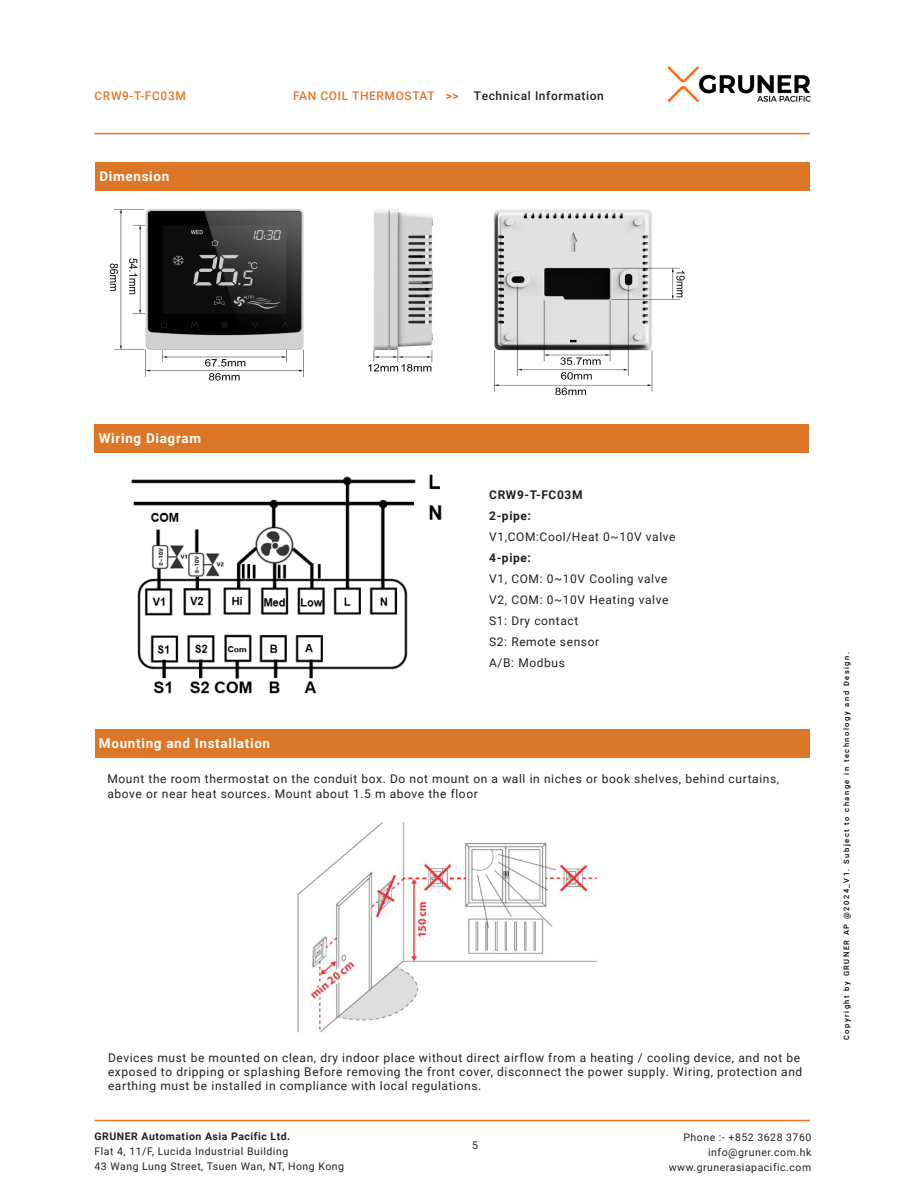
<style>
.page{position:relative;width:918px;height:1188px;background:#fff}
.page>*{position:absolute;margin:0;border:0;box-sizing:border-box;transform-origin:0 0}
.fix_font_style{font:700 13.5px "Roboto";letter-spacing:.05em;color:#fff}
.fix_font_style-2{font:12px/15px "Roboto";letter-spacing:.05em;color:#231f20}
.Default{font:12px/14.4px "Roboto";letter-spacing:.05em;color:#231f20}
.t1{font:500 12px "Roboto";letter-spacing:.05em;color:#231f20}
.fix_font_style-3{font:700 12px "Roboto";letter-spacing:.05em;color:#231f20}
.t2{font:500 12px "Roboto";letter-spacing:.05em;color:#e67625}
.t3{font:10.5px/15px "Roboto";letter-spacing:.05em;color:#231f20}
.t4{font:700 10.5px "Roboto";letter-spacing:.05em;color:#231f20}
.t5{font:500 7.5px "Roboto";letter-spacing:.2em;color:#000}
.s1{color:#e67625}
.s2{font-weight:700;color:#e67625}
</style>
<div class="page">
<hr style="left:94px;top:1120px;width:716px;height:1px;background:#ec7523">
<hr style="left:94px;top:133px;width:716px;height:1px;background:#ec7523">
<img style="left:669px;top:67px;width:141px;height:34px">
<img style="left:109px;top:209px;width:576px;height:187px">
<div style="left:95px;top:163px;width:715px;height:28px;background:#dd7626"></div>
<div style="left:94px;top:425px;width:715px;height:28px;background:#dd7626"></div>
<img style="left:131px;top:474px;width:311px;height:220px">
<div style="left:95px;top:729px;width:715px;height:28px;background:#dd7626"></div>
<img style="left:297px;top:822px;width:301px;height:211px">
<p class="t2" style="left:94px;top:88px;width:93px">CRW9-T-FC03M</p>
<p class="t1" style="left:293px;top:88px;width:312px"><span class="s1">FAN COIL THERMOSTAT</span> <span class="s2">&gt;&gt;</span> Technical Information</p>
<p class="fix_font_style" style="left:99px;top:167px;width:72px">Dimension</p>
<p class="fix_font_style" style="left:99px;top:429px;width:104px">Wiring Diagram</p>
<p class="fix_font_style-3" style="left:489px;top:487px;width:95px">CRW9-T-FC03M</p>
<p class="fix_font_style-3" style="left:489px;top:508px;width:43px">2-pipe:</p>
<p class="fix_font_style-2" style="left:489px;top:529px;width:188px">V1,COM:Cool/Heat 0~10V valve</p>
<p class="fix_font_style-3" style="left:489px;top:550px;width:43px">4-pipe:</p>
<p class="fix_font_style-2" style="left:489px;top:571px;width:180px">V1, COM: 0~10V Cooling valve</p>
<p class="fix_font_style-2" style="left:489px;top:592px;width:181px">V2, COM: 0~10V Heating valve</p>
<p class="fix_font_style-2" style="left:489px;top:613px;width:91px">S1: Dry contact</p>
<p class="fix_font_style-2" style="left:489px;top:634px;width:111px">S2: Remote sensor</p>
<p class="fix_font_style-2" style="left:489px;top:655px;width:77px">A/B: Modbus</p>
<p class="fix_font_style" style="left:99px;top:734px;width:173px">Mounting and Installation</p>
<p class="fix_font_style-2" style="left:107px;top:770px;width:673px">Mount the room thermostat on the conduit box. Do not mount on a wall in niches or book shelves, behind curtains, above or near heat sources. Mount about 1.5 m above the floor</p>
<p class="Default" style="left:108px;top:1050px;width:696px">Devices must be mounted on clean, dry indoor place without direct airflow from a heating / cooling device, and not be exposed to dripping or splashing Before removing the front cover, disconnect the power supply. Wiring, protection and earthing must be installed in compliance with local regulations.</p>
<p class="t4" style="left:94px;top:1129px;width:197px">GRUNER Automation Asia Pacific Ltd.</p>
<p class="t3" style="left:94px;top:1143px;width:251px">Flat 4, 11/F, Lucida Industrial Building<br>43 Wang Lung Street, Tsuen Wan, NT, Hong Kong</p>
<p class="t3" style="left:472px;top:1137px;width:7px">5</p>
<p class="t3" style="left:669px;top:1129px;width:144px;text-align:right">Phone :- +852 3628 3760 info@gruner.com.hk www.grunerasiapacific.com</p>
<p class="t5" style="left:841px;top:1040px;width:389px;rotate:-90deg">Copyright by GRUNER AP @2024_V1. Subject to change in technology and Design.</p>
</div>
